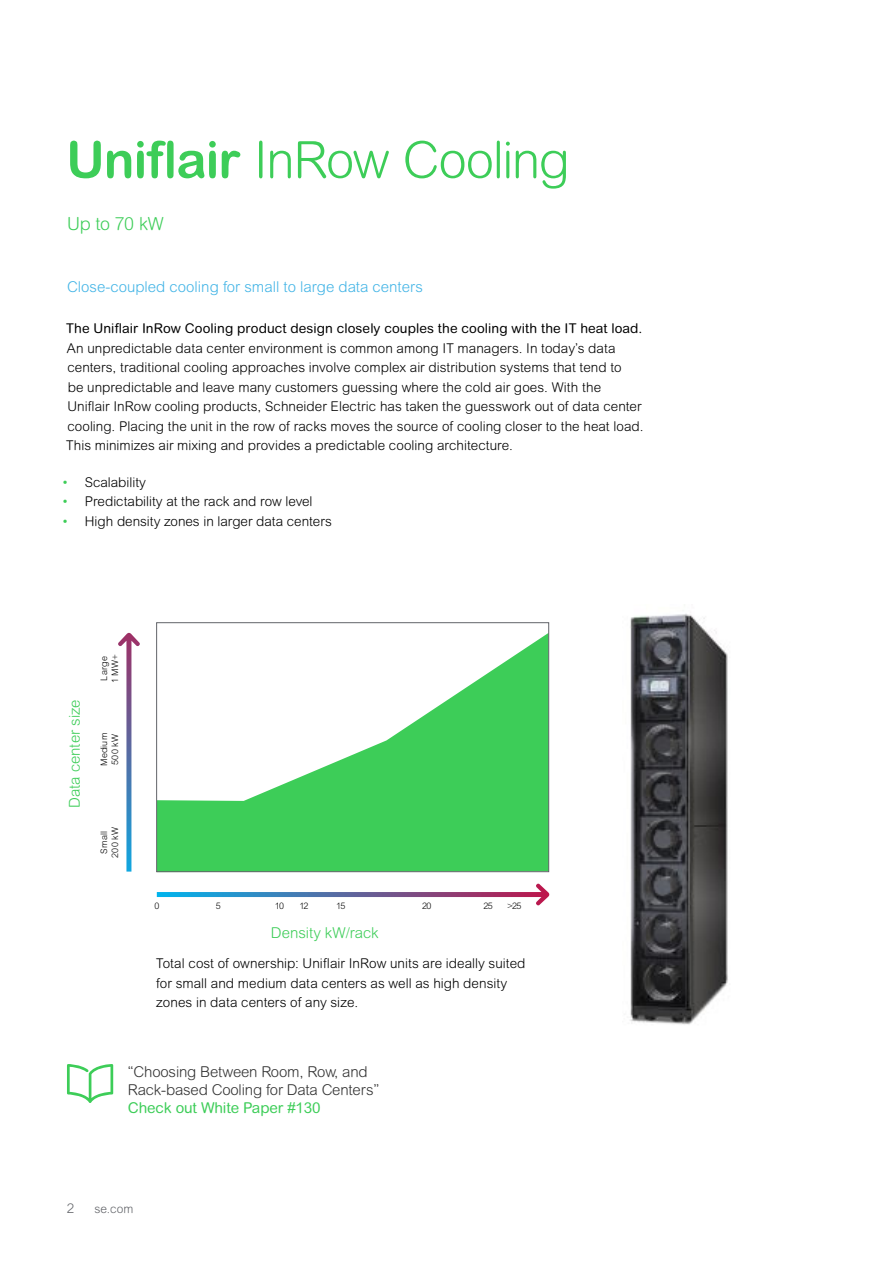
<style>
.page{position:relative;width:893px;height:1263px;background:#fff}
.page>*{position:absolute;margin:0;border:0;box-sizing:border-box;transform-origin:0 0}
.t1{font:300 51px "Arial Rounded MT Pro";letter-spacing:-.025em;color:#3dcd58}
.t2{font:300 18px "Arial Rounded MT Pro";letter-spacing:-.015em;color:#3dcd58}
.t3{font:300 15px/18px "Arial Rounded MT Pro";letter-spacing:-.01em;color:#333}
.t4{font:300 15px "Arial MT Std";color:#42b4e6}
.t5{font:300 15px "Arial Rounded MT Pro";color:#3dcd58}
.t6{font:15px "Arial Rounded MT Pro";letter-spacing:-.01em;color:#3dcd58}
.t7{font:300 13.5px/19.5px "Arial Rounded MT Pro";letter-spacing:.005em;color:#000}
.t8{font:13.5px "Arial Rounded MT Pro";letter-spacing:.01em;color:#000}
.t9{font:300 13.5px "Arial Rounded MT Pro";color:#626469}
.t10{font:300 12px "Arial Rounded MT Pro";color:#626469}
.t11{font:300 9px/10.8px "Arial Rounded MT Pro";letter-spacing:.015em;color:#000}
.s1{font-weight:700}
.s2{color:#3dcd58}
</style>
<div class="page">
<svg style="left:118px;top:633px;width:22px;height:238px"></svg>
<svg style="left:158px;top:634px;width:389px;height:236px;fill:#3dcd58"></svg>
<img style="left:630px;top:614px;width:98px;height:411px">
<svg style="left:157px;top:884px;width:392px;height:21px"></svg>
<div style="left:156px;top:622px;width:393px;height:250px;border:1px solid #626469"></div>
<svg style="left:67px;top:1064px;width:46px;height:39px"></svg>
<h1 class="t1" style="left:66px;top:130px;width:505px"><span class="s1">Uniflair</span> InRow Cooling</h1>
<h2 class="t2" style="left:67px;top:214px;width:98px">Up to 70 kW</h2>
<p class="t4" style="left:67px;top:278px;width:357px">Close-coupled cooling for small to large data centers</p>
<p class="t8" style="left:66px;top:320px;width:577px">The Uniflair InRow Cooling product design closely couples the cooling with the IT heat load.</p>
<p class="t7" style="left:66px;top:339px;width:579px">An unpredictable data center environment is common among IT managers. In today’s data centers, traditional cooling approaches involve complex air distribution systems that tend to<br>be unpredictable and leave many customers guessing where the cold air goes. With the Uniflair InRow cooling products, Schneider Electric has taken the guesswork out of data center cooling. Placing the unit in the row of racks moves the source of cooling closer to the heat load.<br>This minimizes air mixing and provides a predictable cooling architecture.</p>
<p class="t7" style="left:63px;top:473px;width:85px"><span class="s2">•</span> Scalability</p>
<p class="t7" style="left:63px;top:492px;width:251px"><span class="s2">•</span> Predictability at the rack and row level</p>
<p class="t7" style="left:63px;top:512px;width:271px"><span class="s2">•</span> High density zones in larger data centers</p>
<p class="t5" style="left:66px;top:808px;width:110px;rotate:-90deg">Data center size</p>
<p class="t11" style="left:99px;top:683px;width:31px;rotate:-90deg">Large<br>1 MW+</p>
<p class="t11" style="left:99px;top:766px;width:35px;rotate:-90deg">Medium<br>500 kW</p>
<p class="t11" style="left:99px;top:858px;width:32px;text-align:center;rotate:-90deg">Small<br>200 kW</p>
<p class="t11" style="left:154px;top:901px;width:6px">0</p>
<p class="t11" style="left:216px;top:901px;width:6px">5</p>
<p class="t11" style="left:275px;top:901px;width:11px">10</p>
<p class="t11" style="left:300px;top:901px;width:10px">12</p>
<p class="t11" style="left:336px;top:901px;width:11px">15</p>
<p class="t11" style="left:422px;top:901px;width:11px">20</p>
<p class="t11" style="left:483px;top:901px;width:11px">25</p>
<p class="t11" style="left:507px;top:901px;width:16px">&gt;25</p>
<p class="t5" style="left:271px;top:924px;width:109px">Density kW/rack</p>
<p class="t7" style="left:156px;top:954px;width:371px">Total cost of ownership: Uniflair InRow units are ideally suited for small and medium data centers as well as high density zones in data centers of any size.</p>
<p class="t3" style="left:128px;top:1063px;width:253px">“Choosing Between Room, Row, and<br>Rack-based Cooling for Data Centers”</p>
<p class="t6" style="left:128px;top:1099px;width:194px">Check out White Paper #130</p>
<p class="t9" style="left:67px;top:1200px;width:9px">2</p>
<p class="t10" style="left:94px;top:1201px;width:40px">se.com</p>
</div>
